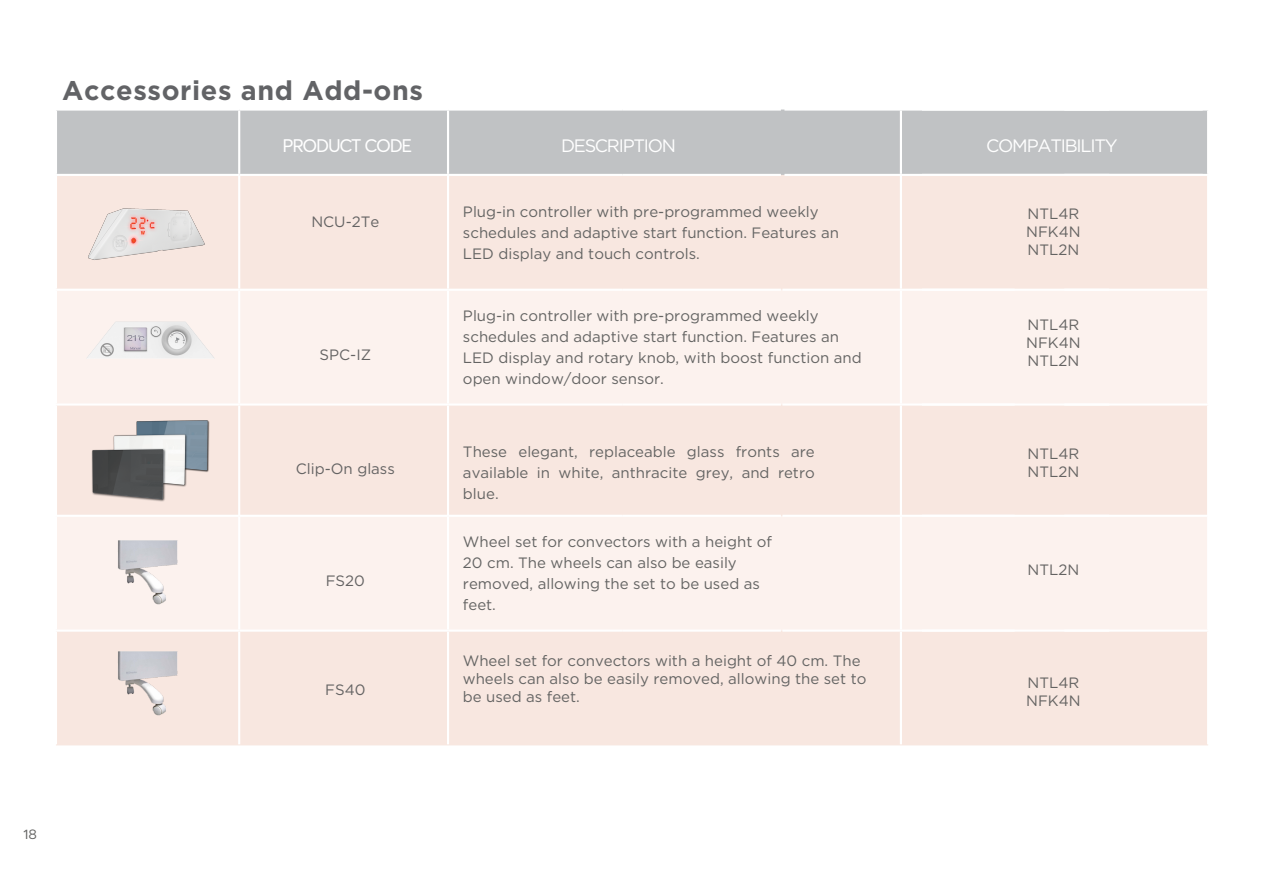
<style>
.page{position:relative;width:1263px;height:893px;background:#fff}
.page>*{position:absolute;margin:0;border:0;box-sizing:border-box;transform-origin:0 0}
.t1{font:700 27px "Gotham";letter-spacing:.02em;color:#626366}
.t2{font:18px "Gotham";letter-spacing:-.07em;color:#fff}
.t3{font:18px "Averta Std";letter-spacing:-.07em;color:#fff}
.t4{font:15px/21px "Gotham";color:#646463}
.t5{font:15px/18px "Gotham";color:#646362;text-align:justify}
.t6{font:15px "Gotham";color:#646363}
.t7{font:13.5px "Averta Std";color:#646463}
.s1{font-family:"Gotham"}
</style>
<div class="page">
<div style="left:57px;top:110px;width:1150px;height:65px;background:#c0c2c4"></div>
<div style="left:57px;top:175px;width:1150px;height:115px;background:#f8e7e0"></div>
<div style="left:57px;top:290px;width:1007px;height:115px;background:#fcf2ee"></div>
<div style="left:1064px;top:290px;width:144px;height:115px;background:#fcf2ee"></div>
<div style="left:57px;top:405px;width:1150px;height:111px;background:#f8e7e0"></div>
<hr style="left:55px;top:108px;width:184px;height:3px;background:#fff">
<hr style="left:239px;top:108px;width:209px;height:3px;background:#fff">
<hr style="left:238px;top:111px;width:2px;height:63px;background:#fff">
<hr style="left:448px;top:108px;width:175px;height:3px;background:#fff">
<hr style="left:447px;top:111px;width:2px;height:63px;background:#fff">
<hr style="left:623px;top:108px;width:158px;height:3px;background:#fff">
<svg style="left:784px;top:109px;width:419px;height:3px"></svg>
<hr style="left:900px;top:111px;width:2px;height:63px;background:#fff">
<hr style="left:922px;top:108px;width:187px;height:3px;background:#fff">
<hr style="left:1064px;top:108px;width:145px;height:3px;background:#fff">
<hr style="left:1207px;top:291px;width:2px;height:112px;background:#fff">
<hr style="left:238px;top:291px;width:2px;height:112px;background:#fff">
<hr style="left:447px;top:291px;width:2px;height:112px;background:#fff">
<hr style="left:900px;top:291px;width:2px;height:112px;background:#fff">
<hr style="left:55px;top:174px;width:184px;height:2px;background:#fff">
<hr style="left:55px;top:403px;width:184px;height:3px;background:#fff">
<hr style="left:239px;top:174px;width:209px;height:2px;background:#fff">
<hr style="left:239px;top:403px;width:209px;height:3px;background:#fff">
<hr style="left:448px;top:174px;width:175px;height:2px;background:#fff">
<hr style="left:448px;top:403px;width:175px;height:3px;background:#fff">
<hr style="left:623px;top:174px;width:158px;height:2px;background:#fff">
<hr style="left:623px;top:403px;width:158px;height:3px;background:#fff">
<svg style="left:784px;top:173px;width:419px;height:4px"></svg>
<hr style="left:782px;top:403px;width:233px;height:3px;background:#fff">
<hr style="left:922px;top:174px;width:187px;height:2px;background:#fff">
<hr style="left:922px;top:403px;width:187px;height:3px;background:#fff">
<hr style="left:1064px;top:174px;width:145px;height:2px;background:#fff">
<hr style="left:1064px;top:403px;width:145px;height:3px;background:#fff">
<hr style="left:238px;top:176px;width:2px;height:113px;background:#fff">
<hr style="left:238px;top:406px;width:2px;height:112px;background:#fff">
<hr style="left:447px;top:176px;width:2px;height:113px;background:#fff">
<hr style="left:447px;top:406px;width:2px;height:112px;background:#fff">
<hr style="left:900px;top:176px;width:2px;height:113px;background:#fff">
<hr style="left:900px;top:406px;width:2px;height:112px;background:#fff">
<hr style="left:55px;top:289px;width:184px;height:2px;background:#fff">
<hr style="left:239px;top:289px;width:209px;height:2px;background:#fff">
<hr style="left:448px;top:289px;width:175px;height:2px;background:#fff">
<hr style="left:623px;top:289px;width:158px;height:2px;background:#fff">
<hr style="left:782px;top:288px;width:233px;height:3px;background:#fff">
<hr style="left:922px;top:289px;width:187px;height:2px;background:#fff">
<hr style="left:1064px;top:289px;width:145px;height:2px;background:#fff">
<img style="left:84px;top:198px;width:123px;height:69px">
<div style="left:57px;top:516px;width:1007px;height:115px;background:#fcf2ee"></div>
<div style="left:1064px;top:516px;width:144px;height:115px;background:#fcf2ee"></div>
<div style="left:56px;top:631px;width:1152px;height:114px;background:#f8e7e0"></div>
<hr style="left:1207px;top:517px;width:2px;height:112px;background:#fff">
<hr style="left:238px;top:517px;width:2px;height:112px;background:#fff">
<hr style="left:447px;top:517px;width:2px;height:112px;background:#fff">
<hr style="left:900px;top:517px;width:2px;height:112px;background:#fff">
<hr style="left:55px;top:632px;width:2px;height:112px;background:#fff">
<hr style="left:55px;top:629px;width:184px;height:3px;background:#fff">
<hr style="left:239px;top:629px;width:209px;height:3px;background:#fff">
<hr style="left:448px;top:629px;width:175px;height:3px;background:#fff">
<hr style="left:623px;top:629px;width:158px;height:3px;background:#fff">
<hr style="left:782px;top:629px;width:233px;height:3px;background:#fff">
<hr style="left:922px;top:629px;width:187px;height:3px;background:#fff">
<hr style="left:1064px;top:629px;width:145px;height:3px;background:#fff">
<hr style="left:238px;top:632px;width:2px;height:112px;background:#fff">
<hr style="left:447px;top:632px;width:2px;height:112px;background:#fff">
<hr style="left:900px;top:632px;width:2px;height:112px;background:#fff">
<hr style="left:1207px;top:632px;width:2px;height:112px;background:#fff">
<hr style="left:55px;top:515px;width:184px;height:2px;background:#fff">
<hr style="left:239px;top:515px;width:209px;height:2px;background:#fff">
<hr style="left:448px;top:515px;width:175px;height:2px;background:#fff">
<hr style="left:623px;top:515px;width:158px;height:2px;background:#fff">
<hr style="left:782px;top:514px;width:233px;height:3px;background:#fff">
<hr style="left:922px;top:515px;width:187px;height:2px;background:#fff">
<hr style="left:1064px;top:515px;width:145px;height:2px;background:#fff">
<img style="left:113px;top:530px;width:69px;height:89px">
<img style="left:113px;top:641px;width:69px;height:89px">
<img style="left:86px;top:417px;width:127px;height:88px">
<img style="left:62px;top:291px;width:176px;height:109px">
<h1 class="t1" style="left:62px;top:72px;width:362px">Accessories and Add-ons</h1>
<p class="t3" style="left:283px;top:133px;width:131px">PRODUCT CODE</p>
<p class="t2" style="left:561px;top:135px;width:117px">DESCRIPTION</p>
<p class="t2" style="left:986px;top:135px;width:133px">COMPATIBILITY</p>
<p class="t6" style="left:311px;top:213px;width:70px">NCU-2Te</p>
<p class="t4" style="left:463px;top:201px;width:378px">Plug-in controller with pre-programmed weekly schedules and adaptive start function. Features an<br>LED display and touch controls.</p>
<p class="t6" style="left:320px;top:346px;width:53px">SPC-IZ</p>
<p class="t6" style="left:296px;top:461px;width:101px">Clip-On glass</p>
<p class="t6" style="left:326px;top:572px;width:41px">FS20</p>
<p class="t6" style="left:325px;top:681px;width:42px">FS40</p>
<p class="t4" style="left:463px;top:304px;width:400px">Plug-in controller with pre-programmed weekly schedules and adaptive start function. Features an LED display and rotary knob, with boost function and open window/door sensor.</p>
<p class="t4" style="left:463px;top:440px;width:353px;text-align:justify">These elegant, replaceable glass fronts are available in white, anthracite grey, and retro blue.</p>
<p class="t4" style="left:463px;top:531px;width:311px">Wheel set for convectors with a height of<br>20 cm. The wheels can also be easily removed, allowing the set to be used as feet.</p>
<p class="t4" style="left:463px;top:652px;width:405px;line-height:18px">Wheel set for convectors with a height of 40 cm. The wheels can also be easily removed, allowing the set to be used as feet.</p>
<p class="t5" style="left:1026px;top:204px;width:56px">NTL4R NFK4N NTL2N</p>
<p class="t5" style="left:1026px;top:315px;width:56px">NTL4R NFK4N NTL2N</p>
<p class="t5" style="left:1027px;top:444px;width:53px">NTL4R<br>NTL2N</p>
<p class="t5" style="left:1027px;top:560px;width:53px">NTL2N</p>
<p class="t5" style="left:1026px;top:673px;width:56px">NTL4R<br>NFK4N</p>
<p class="t7" style="left:24px;top:825px;width:15px">1<span class="s1">8</span></p>
</div>
